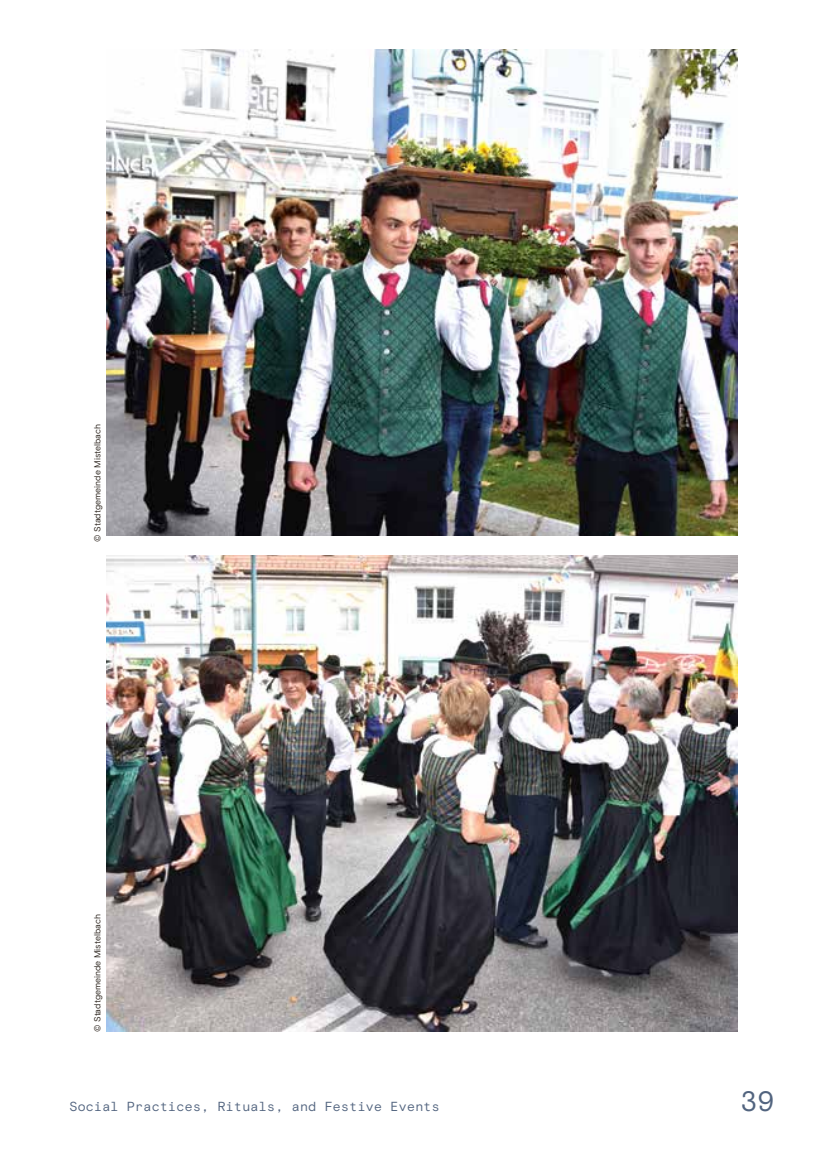
<style>
.page{position:relative;width:819px;height:1151px;background:#fff}
.page>*{position:absolute;margin:0;border:0;box-sizing:border-box;transform-origin:0 0}
.t1{font:28px "Basis Grotesque Pro Mono";color:#52647f}
.t2{font:13.12px "Basis Grotesque Pro Mono";letter-spacing:.025em;color:#52647f}
.t3{font:8.75px "Basis Grotesque Pro";color:#29211a}
</style>
<div class="page">
<img style="left:107px;top:50px;width:630px;height:486px">
<img style="left:107px;top:556px;width:630px;height:476px">
<p class="t3" style="left:92px;top:542px;width:119px;rotate:-90deg">© Stadtgemeinde Mistelbach</p>
<p class="t3" style="left:92px;top:1032px;width:119px;rotate:-90deg">© Stadtgemeinde Mistelbach</p>
<h2 class="t2" style="left:69px;top:1099px;width:371px">Social Practices, Rituals, and Festive Events</h2>
<h1 class="t1" style="left:740px;top:1085px;width:35px">39</h1>
</div>
